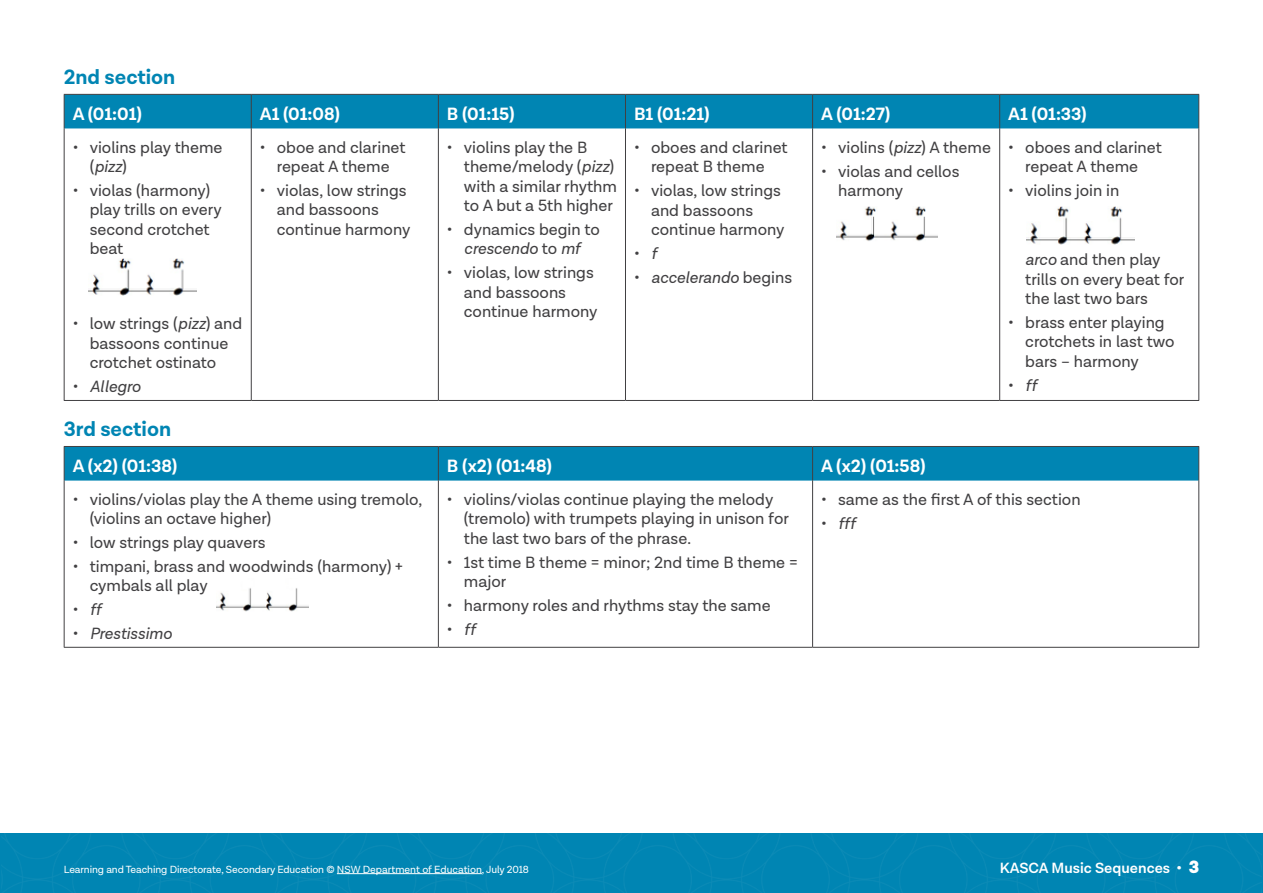
<style>
.page{position:relative;width:1263px;height:893px;background:#fff}
.page>*{position:absolute;margin:0;border:0;box-sizing:border-box;transform-origin:0 0}
.t1{font:700 21px "Lota Grotesque";color:#0085b3}
.t2{font:700 18px "Lota Grotesque";color:#fff}
.t3{font:16.5px/19.5px "Lota Grotesque";color:#414042}
.t4{font:italic 16.5px "Lota Grotesque";color:#414042}
.t5{font:600 15px "Lota Grotesque";color:#fff}
.t6{font:10.5px "Lota Grotesque";letter-spacing:-.01em;color:#fff}
.s1{font-style:italic}
.s2{font-style:normal}
.s3{font-weight:900;font-size:18px}
</style>
<div class="page">
<div style="left:1px;top:834px;width:1260px;height:59px;background:#0085b3"></div>
<hr style="left:337px;top:873px;width:145px;height:1px;background:#fff">
<div style="left:65px;top:95px;width:1133px;height:33px;background:#0085b3"></div>
<hr style="left:64px;top:94px;width:187px;height:1px;background:#414042">
<hr style="left:64px;top:95px;width:1px;height:33px;background:#414042">
<hr style="left:251px;top:94px;width:187px;height:1px;background:#414042">
<hr style="left:251px;top:95px;width:1px;height:33px;background:#414042">
<hr style="left:438px;top:94px;width:187px;height:1px;background:#414042">
<hr style="left:438px;top:95px;width:1px;height:33px;background:#414042">
<hr style="left:625px;top:94px;width:188px;height:1px;background:#414042">
<hr style="left:625px;top:95px;width:1px;height:33px;background:#414042">
<hr style="left:813px;top:94px;width:187px;height:1px;background:#414042">
<hr style="left:812px;top:95px;width:1px;height:33px;background:#414042">
<hr style="left:1000px;top:94px;width:199px;height:1px;background:#414042">
<hr style="left:999px;top:95px;width:1px;height:33px;background:#414042">
<hr style="left:1198px;top:95px;width:1px;height:33px;background:#414042">
<hr style="left:64px;top:128px;width:1px;height:272px;background:#414042">
<hr style="left:251px;top:128px;width:1px;height:272px;background:#414042">
<hr style="left:438px;top:128px;width:1px;height:272px;background:#414042">
<hr style="left:625px;top:128px;width:1px;height:272px;background:#414042">
<hr style="left:812px;top:128px;width:1px;height:272px;background:#414042">
<hr style="left:999px;top:128px;width:1px;height:272px;background:#414042">
<hr style="left:1198px;top:128px;width:1px;height:272px;background:#414042">
<hr style="left:64px;top:400px;width:187px;height:1px;background:#414042">
<hr style="left:251px;top:400px;width:187px;height:1px;background:#414042">
<hr style="left:438px;top:400px;width:187px;height:1px;background:#414042">
<hr style="left:625px;top:400px;width:188px;height:1px;background:#414042">
<hr style="left:813px;top:400px;width:187px;height:1px;background:#414042">
<hr style="left:1000px;top:400px;width:199px;height:1px;background:#414042">
<div style="left:65px;top:447px;width:1133px;height:34px;background:#0085b3"></div>
<hr style="left:64px;top:446px;width:374px;height:1px;background:#414042">
<hr style="left:64px;top:447px;width:1px;height:34px;background:#414042">
<hr style="left:438px;top:446px;width:375px;height:1px;background:#414042">
<hr style="left:438px;top:447px;width:1px;height:34px;background:#414042">
<hr style="left:813px;top:446px;width:386px;height:1px;background:#414042">
<hr style="left:812px;top:447px;width:1px;height:34px;background:#414042">
<hr style="left:1198px;top:447px;width:1px;height:34px;background:#414042">
<hr style="left:64px;top:481px;width:1px;height:166px;background:#414042">
<hr style="left:438px;top:481px;width:1px;height:166px;background:#414042">
<hr style="left:812px;top:481px;width:1px;height:166px;background:#414042">
<hr style="left:1198px;top:481px;width:1px;height:166px;background:#414042">
<hr style="left:64px;top:647px;width:374px;height:1px;background:#414042">
<hr style="left:438px;top:647px;width:375px;height:1px;background:#414042">
<hr style="left:813px;top:647px;width:386px;height:1px;background:#414042">
<img style="left:88px;top:259px;width:108px;height:37px">
<img style="left:837px;top:206px;width:100px;height:35px">
<img style="left:1027px;top:206px;width:107px;height:39px">
<img style="left:217px;top:588px;width:92px;height:24px">
<p class="t1" style="left:64px;top:65px;width:113px">2nd section</p>
<p class="t2" style="left:73px;top:104px;width:71px">A (01:01)</p>
<p class="t2" style="left:260px;top:104px;width:82px">A1 (01:08)</p>
<p class="t2" style="left:447px;top:104px;width:69px">B (01:15)</p>
<p class="t2" style="left:634px;top:104px;width:77px">B1 (01:21)</p>
<p class="t2" style="left:821px;top:104px;width:71px">A (01:27)</p>
<p class="t2" style="left:1008px;top:104px;width:80px">A1 (01:33)</p>
<p class="t3" style="left:90px;top:138px;width:134px;text-indent:-17px">• violins play theme (<span class="s1">pizz</span>)</p>
<p class="t3" style="left:90px;top:181px;width:133px;text-indent:-17px">• violas (harmony) play trills on every second crotchet beat</p>
<p class="t3" style="left:821px;top:138px;width:171px">• violins (<span class="s1">pizz</span>) A theme</p>
<p class="t3" style="left:838px;top:162px;width:123px;text-indent:-17px">• violas and cellos harmony</p>
<p class="t3" style="left:260px;top:138px;width:147px;text-align:center">• oboe and clarinet repeat A theme</p>
<p class="t3" style="left:277px;top:181px;width:135px;text-indent:-17px">• violas, low strings and bassoons continue harmony</p>
<p class="t3" style="left:464px;top:138px;width:155px;text-indent:-17px">• violins play the B theme/melody (<span class="s1">pizz</span>) with a similar rhythm to A but a 5th higher</p>
<p class="t3" style="left:447px;top:220px;width:154px;text-align:center">• dynamics begin to <span class="s1">crescendo</span> to <span class="s1">mf</span></p>
<p class="t3" style="left:464px;top:263px;width:135px;text-indent:-17px">• violas, low strings and bassoons continue harmony</p>
<p class="t3" style="left:634px;top:138px;width:155px;text-align:center">• oboes and clarinet repeat B theme</p>
<p class="t3" style="left:651px;top:181px;width:135px;text-indent:-17px">• violas, low strings and bassoons continue harmony</p>
<p class="t3" style="left:634px;top:244px;width:24px">• <span class="s1">f</span></p>
<p class="t4" style="left:634px;top:268px;width:160px"><span class="s2">•</span> accelerando <span class="s2">begins</span></p>
<p class="t3" style="left:1008px;top:138px;width:155px;text-align:center">• oboes and clarinet repeat A theme</p>
<p class="t3" style="left:1008px;top:181px;width:113px">• violins join in</p>
<p class="t3" style="left:1025px;top:250px;width:161px"><span class="s1">arco</span> and then play trills on every beat for the last two bars</p>
<p class="t3" style="left:1025px;top:313px;width:151px;text-indent:-17px">• brass enter playing crotchets in last two bars – harmony</p>
<p class="t4" style="left:1008px;top:376px;width:30px"><span class="s2">•</span> ff</p>
<p class="t3" style="left:73px;top:314px;width:171px;text-align:center">• low strings (<span class="s1">pizz</span>) and bassoons continue crotchet ostinato</p>
<p class="t4" style="left:73px;top:377px;width:69px"><span class="s2">•</span> Allegro</p>
<p class="t1" style="left:64px;top:417px;width:109px">3rd section</p>
<p class="t2" style="left:73px;top:456px;width:106px">A (x2) (01:38)</p>
<p class="t2" style="left:447px;top:456px;width:107px">B (x2) (01:48)</p>
<p class="t2" style="left:821px;top:456px;width:106px">A (x2) (01:58)</p>
<p class="t3" style="left:90px;top:490px;width:334px;text-indent:-17px">• violins/violas play the A theme using tremolo, (violins an octave higher)</p>
<p class="t3" style="left:73px;top:533px;width:194px">• low strings play quavers</p>
<p class="t3" style="left:90px;top:557px;width:315px;text-indent:-17px">• timpani, brass and woodwinds (harmony) + cymbals all play</p>
<p class="t4" style="left:73px;top:600px;width:30px"><span class="s2">•</span> ff</p>
<p class="t4" style="left:73px;top:624px;width:101px"><span class="s2">•</span> Prestissimo</p>
<p class="t3" style="left:821px;top:490px;width:261px">• same as the first A of this section</p>
<p class="t4" style="left:821px;top:514px;width:36px"><span class="s2">•</span> fff</p>
<p class="t3" style="left:464px;top:490px;width:327px;text-indent:-17px">• violins/violas continue playing the melody (tremolo) with trumpets playing in unison for the last two bars of the phrase.</p>
<p class="t3" style="left:464px;top:553px;width:335px;text-indent:-17px">• 1st time B theme = minor; 2nd time B theme = major</p>
<p class="t3" style="left:447px;top:596px;width:325px">• harmony roles and rhythms stay the same</p>
<p class="t4" style="left:447px;top:620px;width:30px"><span class="s2">•</span> ff</p>
<p class="t6" style="left:64px;top:863px;width:467px">Learning and Teaching Directorate, Secondary Education © NSW Department of Education, July 2018</p>
<p class="t5" style="left:1000px;top:859px;width:201px">KASCA Music Sequences • <span class="s3">3</span></p>
</div>
